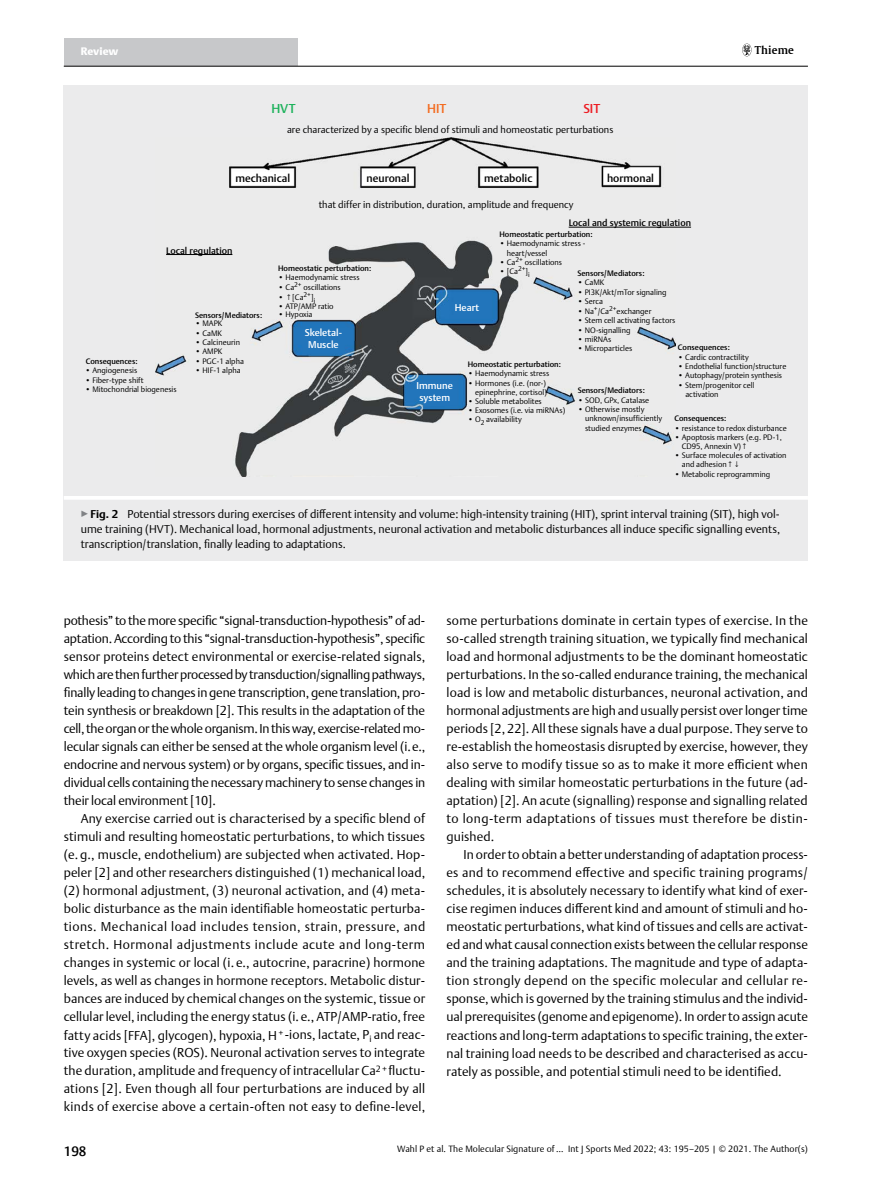
<style>
.page{position:relative;width:893px;height:1191px;background:#fff}
.page>*{position:absolute;margin:0;border:0;box-sizing:border-box;transform-origin:0 0}
.t1{font:500 13.5px "Thieme Argo 2011";color:#000}
.t2{font:300 12.75px/18px "Thieme Argo 2011";letter-spacing:.01em;color:#000;text-align:justify}
.t3{font:500 12.75px "Thieme Argo 2011";color:#1eb25c}
.t4{font:500 12.75px "Thieme Argo 2011";color:#f36c21}
.t5{font:500 12.75px "Thieme Argo 2011";color:#ed1d24}
.t6{font:300 11.25px/15px "Thieme Argo 2011";color:#000;text-align:justify}
.t7{font:500 10.8px "Thieme Argo 2011";color:#000}
.t8{font:900 10.8px "Thieme Argo 2011";letter-spacing:-.005em;color:#fff}
.t9{font:600 10.8px "Thieme Gulliver 2011";letter-spacing:.01em;color:#000}
.t10{font:300 9.75px "Thieme Argo 2011";color:#000}
.t11{font:500 9.75px/11.7px "Thieme Argo 2011";color:#fff;text-align:center}
.t12{font:500 9.3px "Thieme Argo 2011";color:#000}
.t13{font:300 9px "Thieme Argo 2011";letter-spacing:.01em;color:#000}
.t14{font:300 7.8px/9.3px "Thieme Argo 2011";color:#000}
.t15{font:500 7.8px "Thieme Argo 2011";color:#000}
.s1{color:#808285}
.s2{font-weight:700}
</style>
<div class="page">
<div style="left:64px;top:38px;width:234px;height:28px;background:#c7c8ca"></div>
<hr style="left:64px;top:66px;width:744px;height:1px;background:#000">
<svg style="left:742px;top:44px;width:9px;height:12px"></svg>
<div style="left:64px;top:85px;width:744px;height:411px;background:#ebebec"></div>
<img style="left:156px;top:138px;width:520px;height:338px">
<hr style="left:166px;top:254px;width:66px;height:1px;background:#000">
<hr style="left:569px;top:227px;width:122px;height:1px;background:#000">
<div style="left:64px;top:496px;width:744px;height:64px;background:#ebebec"></div>
<hr style="left:64px;top:496px;width:744px;height:4px;background:#fff">
<p class="t8" style="left:81px;top:44px;width:39px">Review</p>
<p class="t9" style="left:755px;top:42px;width:40px">Thieme</p>
<p class="t3" style="left:271px;top:100px;width:26px">HVT</p>
<p class="t4" style="left:427px;top:100px;width:21px">HIT</p>
<p class="t5" style="left:583px;top:100px;width:18px">SIT</p>
<p class="t10" style="left:287px;top:124px;width:328px">are characterized by a specific blend of stimuli and homeostatic perturbations</p>
<p class="t7" style="left:484px;top:171px;width:50px">metabolic</p>
<p class="t7" style="left:607px;top:171px;width:48px">hormonal</p>
<p class="t7" style="left:235px;top:171px;width:56px">mechanical</p>
<p class="t7" style="left:367px;top:171px;width:44px">neuronal</p>
<p class="t10" style="left:319px;top:198px;width:256px">that differ in distribution, duration, amplitude and frequency</p>
<p class="t12" style="left:569px;top:217px;width:124px">Local and systemic regulation</p>
<p class="t12" style="left:166px;top:244px;width:68px">Local regulation</p>
<p class="t15" style="left:86px;top:356px;width:54px">Consequences:</p>
<p class="t14" style="left:85px;top:366px;width:54px">• Angiogenesis</p>
<p class="t14" style="left:85px;top:384px;width:93px">• Mitochondrial biogenesis</p>
<p class="t14" style="left:85px;top:375px;width:60px">• Fiber-type shift</p>
<p class="t15" style="left:195px;top:310px;width:69px">Sensors/Mediators:</p>
<p class="t14" style="left:195px;top:319px;width:29px">• MAPK</p>
<p class="t14" style="left:195px;top:337px;width:46px">• Calcineurin</p>
<p class="t14" style="left:195px;top:365px;width:47px">• HIF-1 alpha</p>
<p class="t14" style="left:195px;top:328px;width:28px">• CaMK</p>
<p class="t14" style="left:195px;top:347px;width:29px">• AMPK</p>
<p class="t14" style="left:195px;top:356px;width:50px">• PGC-1 alpha</p>
<p class="t15" style="left:278px;top:263px;width:95px">Homeostatic perturbation:</p>
<p class="t14" style="left:278px;top:283px;width:64px">• Ca<sup>2+</sup> oscillations</p>
<p class="t14" style="left:278px;top:292px;width:39px">• ↑[Ca<sup>2+</sup>]<sub>i</sub></p>
<p class="t14" style="left:278px;top:273px;width:83px">• Haemodynamic stress</p>
<p class="t14" style="left:278px;top:301px;width:57px">• ATP/AMP ratio</p>
<p class="t14" style="left:278px;top:310px;width:36px">• Hypoxia</p>
<p class="t11" style="left:305px;top:326px;width:39px">Skeletal-<br>Muscle</p>
<p class="t15" style="left:499px;top:229px;width:95px">Homeostatic perturbation:</p>
<p class="t14" style="left:507px;top:239px;width:80px;text-indent:-7px">• Haemodynamic stress - heart/vessel</p>
<p class="t14" style="left:499px;top:258px;width:64px">• Ca<sup>2+</sup> oscillations</p>
<p class="t14" style="left:499px;top:267px;width:32px">• [Ca<sup>2+</sup>]<sub>i</sub></p>
<p class="t15" style="left:577px;top:268px;width:69px">Sensors/Mediators:</p>
<p class="t14" style="left:577px;top:277px;width:28px">• CaMK</p>
<p class="t14" style="left:577px;top:287px;width:91px">• PI3K/Akt/mTor signaling</p>
<p class="t14" style="left:577px;top:296px;width:27px">• Serca</p>
<p class="t11" style="left:455px;top:301px;width:26px">Heart</p>
<p class="t14" style="left:577px;top:306px;width:75px">• Na<sup>+</sup>/Ca<sup>2+</sup>exchanger</p>
<p class="t14" style="left:577px;top:334px;width:36px">• miRNAs</p>
<p class="t14" style="left:577px;top:343px;width:56px">• Microparticles</p>
<p class="t14" style="left:577px;top:316px;width:99px">• Stem cell activating factors</p>
<p class="t14" style="left:577px;top:325px;width:55px">• NO-signalling</p>
<p class="t15" style="left:678px;top:342px;width:54px">Consequences:</p>
<p class="t14" style="left:678px;top:352px;width:73px">• Cardic contractility</p>
<p class="t15" style="left:468px;top:359px;width:95px">Homeostatic perturbation:</p>
<p class="t14" style="left:678px;top:361px;width:110px">• Endothelial function/structure</p>
<p class="t14" style="left:468px;top:368px;width:83px">• Haemodynamic stress</p>
<p class="t14" style="left:468px;top:378px;width:81px;text-align:right">• Hormones (i.e. (nor-) epinephrine, cortisol)</p>
<p class="t14" style="left:468px;top:405px;width:99px">• Exosomes (i.e. via miRNAs)</p>
<p class="t14" style="left:678px;top:370px;width:106px">• Autophagy/protein synthesis</p>
<p class="t14" style="left:685px;top:380px;width:71px;text-indent:-7px">• Stem/progenitor cell activation</p>
<p class="t11" style="left:417px;top:379px;width:38px;text-align:left">Immune system</p>
<p class="t15" style="left:578px;top:385px;width:69px">Sensors/Mediators:</p>
<p class="t14" style="left:578px;top:395px;width:73px">• SOD, GPx, Catalase</p>
<p class="t14" style="left:585px;top:404px;width:79px;text-indent:-7px">• Otherwise mostly unknown/insufficiently studied enzymes</p>
<p class="t14" style="left:468px;top:396px;width:76px">• Soluble metabolites</p>
<p class="t15" style="left:674px;top:413px;width:54px">Consequences:</p>
<p class="t14" style="left:674px;top:423px;width:114px">• resistance to redox disturbance</p>
<p class="t14" style="left:468px;top:415px;width:56px">• O<sub>2</sub> availability</p>
<p class="t14" style="left:682px;top:432px;width:102px;text-indent:-7px">• Apoptosis markers (e.g. PD-1,<br>CD95, Annexin V)↑</p>
<p class="t14" style="left:682px;top:450px;width:106px;text-indent:-7px">• Surface molecules of activation and adhesion↑↓</p>
<p class="t14" style="left:674px;top:469px;width:97px">• Metabolic reprogramming</p>
<p class="t6" style="left:81px;top:506px;width:701px"><span class="s1">▶</span><span class="s2">Fig. 2</span> Potential stressors during exercises of different intensity and volume: high-intensity training (HIT), sprint interval training (SIT), high vol&shy;ume training (HVT). Mechanical load, hormonal adjustments, neuronal activation and metabolic disturbances all induce specific signalling events, transcription/translation, finally leading to adaptations.</p>
<p class="t2" style="left:64px;top:611px;width:363px">pothesis” to the more specific “signal-transduction-hypothesis” of ad&shy;aptation. According to this “signal-transduction-hypothesis”, specific sensor proteins detect environmental or exercise-related signals, which are then further processed by transduction/signalling pathways, finally leading to changes in gene transcription, gene translation, pro&shy;tein synthesis or breakdown [2]. This results in the adaptation of the cell, the organ or the whole organism. In this way, exercise-related mo&shy;lecular signals can either be sensed at the whole organism level (i.e., endocrine and nervous system) or by organs, specific tissues, and in&shy;dividual cells containing the necessary machinery to sense changes in their local environment [10].</p>
<p class="t2" style="left:64px;top:809px;width:363px;text-indent:17px">Any exercise carried out is characterised by a specific blend of stimuli and resulting homeostatic perturbations, to which tissues (e. g., muscle, endothelium) are subjected when activated. Hop&shy;peler [2] and other researchers distinguished (1) mechanical load, (2) hormonal adjustment, (3) neuronal activation, and (4) meta&shy;bolic disturbance as the main identifiable homeostatic perturba&shy;tions. Mechanical load includes tension, strain, pressure, and stretch. Hormonal adjustments include acute and long-term changes in systemic or local (i. e., autocrine, paracrine) hormone levels, as well as changes in hormone receptors. Metabolic distur&shy;bances are induced by chemical changes on the systemic, tissue or cellular level, including the energy status (i. e., ATP/AMP-ratio, free fatty acids [FFA], glycogen), hypoxia, H<sup>+</sup> -ions, lactate, P<sub>i</sub> and reac&shy;tive oxygen species (ROS). Neuronal activation serves to integrate the duration, amplitude and frequency of intracellular Ca<sup>2</sup> <sup>+</sup> fluctu&shy;ations [2]. Even though all four perturbations are induced by all kinds of exercise above a certain-often not easy to define-level,</p>
<p class="t2" style="left:446px;top:611px;width:363px">some perturbations dominate in certain types of exercise. In the so-called strength training situation, we typically find mechanical load and hormonal adjustments to be the dominant homeostatic perturbations. In the so-called endurance training, the mechanical load is low and metabolic disturbances, neuronal activation, and hormonal adjustments are high and usually persist over longer time periods [2, 22]. All these signals have a dual purpose. They serve to re-establish the homeostasis disrupted by exercise, however, they also serve to modify tissue so as to make it more efficient when dealing with similar homeostatic perturbations in the future (ad&shy;aptation) [2]. An acute (signalling) response and signalling related to long-term adaptations of tissues must therefore be distin&shy;guished.</p>
<p class="t2" style="left:446px;top:845px;width:363px;text-indent:17px">In order to obtain a better understanding of adaptation process&shy;es and to recommend effective and specific training programs/ schedules, it is absolutely necessary to identify what kind of exer&shy;cise regimen induces different kind and amount of stimuli and ho&shy;meostatic perturbations, what kind of tissues and cells are activat&shy;ed and what causal connection exists between the cellular response and the training adaptations. The magnitude and type of adapta&shy;tion strongly depend on the specific molecular and cellular re&shy;sponse, which is governed by the training stimulus and the individ&shy;ual prerequisites (genome and epigenome). In order to assign acute reactions and long-term adaptations to specific training, the exter&shy;nal training load needs to be described and characterised as accu&shy;rately as possible, and potential stimuli need to be identified.</p>
<p class="t1" style="left:64px;top:1142px;width:24px">198</p>
<p class="t13" style="left:397px;top:1143px;width:412px">Wahl P et al. The Molecular Signature of … Int J Sports Med 2022; 43: 195–205 | © 2021. The Author(s)</p>
</div>
